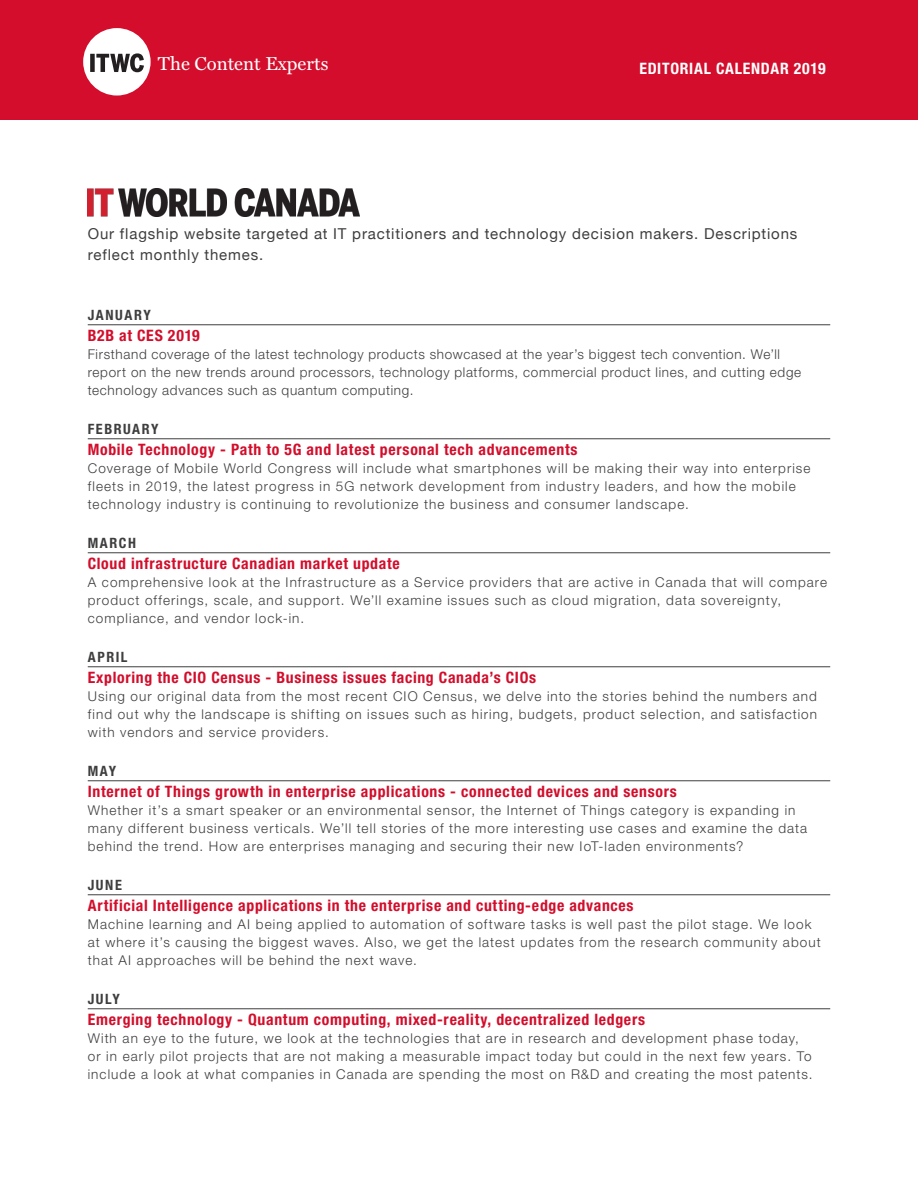
<style>
.page{position:relative;width:918px;height:1188px;background:#fff}
.page>*{position:absolute;margin:0;border:0;box-sizing:border-box;transform-origin:0 0}
.t1{font:18.75px "Miller Text";color:#fff}
.red_title{font:700 condensed 15.75px "Helvetica Neue LT Std";letter-spacing:.045em;color:#d30d2b}
.t2{font:700 condensed 15.75px "Helvetica Neue LT Std";letter-spacing:.045em;color:#fff}
.subhead{font:15px/21px "Helvetica Neue";letter-spacing:.055em;color:#3e3e3f}
.date_lined{font:700 condensed 14.25px "Helvetica Neue LT Std";letter-spacing:.11em;color:#3e3e3f}
.Body{font:300 13.5px/18px "Helvetica Neue LT Std";letter-spacing:.08em;color:#3e3e3f}
.Body-2{font:300 13.5px/18px "Helvetica Neue LT Std";letter-spacing:.05em;color:#3e3e3f}
</style>
<div class="page">
<div style="left:0;top:0;width:918px;height:120px;background:#d30d2b"></div>
<div style="left:83px;top:28px;width:68px;height:68px;background:#fff;border-radius:50%"></div>
<svg style="left:90px;top:53px;width:54px;height:19px"></svg>
<hr style="left:88px;top:324px;width:742px;height:1px;background:#3e3e3f">
<hr style="left:88px;top:438px;width:742px;height:1px;background:#3e3e3f">
<hr style="left:88px;top:552px;width:742px;height:1px;background:#3e3e3f">
<hr style="left:88px;top:666px;width:742px;height:1px;background:#3e3e3f">
<hr style="left:88px;top:780px;width:742px;height:1px;background:#3e3e3f">
<hr style="left:88px;top:894px;width:742px;height:1px;background:#3e3e3f">
<hr style="left:88px;top:1008px;width:742px;height:1px;background:#3e3e3f">
<img style="left:88px;top:189px;width:272px;height:28px">
<h1 class="t1" style="left:158px;top:53px;width:172px">The Content Experts</h1>
<p class="t2" style="left:639px;top:59px;width:188px">EDITORIAL CALENDAR 2019</p>
<p class="subhead" style="left:88px;top:223px;width:711px">Our flagship website targeted at IT practitioners and technology decision makers. Descriptions reflect monthly themes.</p>
<p class="date_lined" style="left:88px;top:306px;width:65px">JANUARY</p>
<p class="red_title" style="left:88px;top:326px;width:114px">B2B at CES 2019</p>
<p class="Body-2" style="left:88px;top:345px;width:715px">Firsthand coverage of the latest technology products showcased at the year’s biggest tech convention. We’ll report on the new trends around processors, technology platforms, commercial product lines, and cutting edge technology advances such as quantum computing.</p>
<p class="date_lined" style="left:88px;top:420px;width:72px">FEBRUARY</p>
<p class="red_title" style="left:88px;top:440px;width:491px">Mobile Technology - Path to 5G and latest personal tech advancements</p>
<p class="Body" style="left:88px;top:459px;width:724px">Coverage of Mobile World Congress will include what smartphones will be making their way into enterprise fleets in 2019, the latest progress in 5G network development from industry leaders, and how the mobile technology industry is continuing to revolutionize the business and consumer landscape.</p>
<p class="date_lined" style="left:88px;top:534px;width:50px">MARCH</p>
<p class="red_title" style="left:88px;top:554px;width:314px">Cloud infrastructure Canadian market update</p>
<p class="Body" style="left:88px;top:573px;width:741px">A comprehensive look at the Infrastructure as a Service providers that are active in Canada that will compare product offerings, scale, and support. We’ll examine issues such as cloud migration, data sovereignty, compliance, and vendor lock-in.</p>
<p class="date_lined" style="left:88px;top:648px;width:41px">APRIL</p>
<p class="red_title" style="left:88px;top:668px;width:450px">Exploring the CIO Census - Business issues facing Canada’s CIOs</p>
<p class="Body" style="left:88px;top:687px;width:731px;text-align:justify">Using our original data from the most recent CIO Census, we delve into the stories behind the numbers and find out why the landscape is shifting on issues such as hiring, budgets, product selection, and satisfaction with vendors and service providers.</p>
<p class="date_lined" style="left:88px;top:762px;width:30px">MAY</p>
<p class="red_title" style="left:88px;top:782px;width:591px">Internet of Things growth in enterprise applications - connected devices and sensors</p>
<p class="Body" style="left:88px;top:801px;width:721px">Whether it’s a smart speaker or an environmental sensor, the Internet of Things category is expanding in many different business verticals. We’ll tell stories of the more interesting use cases and examine the data behind the trend. How are enterprises managing and securing their new IoT-laden environments?</p>
<p class="date_lined" style="left:88px;top:876px;width:36px">JUNE</p>
<p class="red_title" style="left:88px;top:896px;width:547px">Artificial Intelligence applications in the enterprise and cutting-edge advances</p>
<p class="Body" style="left:88px;top:915px;width:735px">Machine learning and AI being applied to automation of software tasks is well past the pilot stage. We look at where it’s causing the biggest waves. Also, we get the latest updates from the research community about that AI approaches will be behind the next wave.</p>
<p class="date_lined" style="left:88px;top:990px;width:34px">JULY</p>
<p class="red_title" style="left:88px;top:1010px;width:559px">Emerging technology - Quantum computing, mixed-reality, decentralized ledgers</p>
<p class="Body" style="left:88px;top:1029px;width:726px">With an eye to the future, we look at the technologies that are in research and development phase today, or in early pilot projects that are not making a measurable impact today but could in the next few years. To include a look at what companies in Canada are spending the most on R&amp;D and creating the most patents.</p>
</div>
